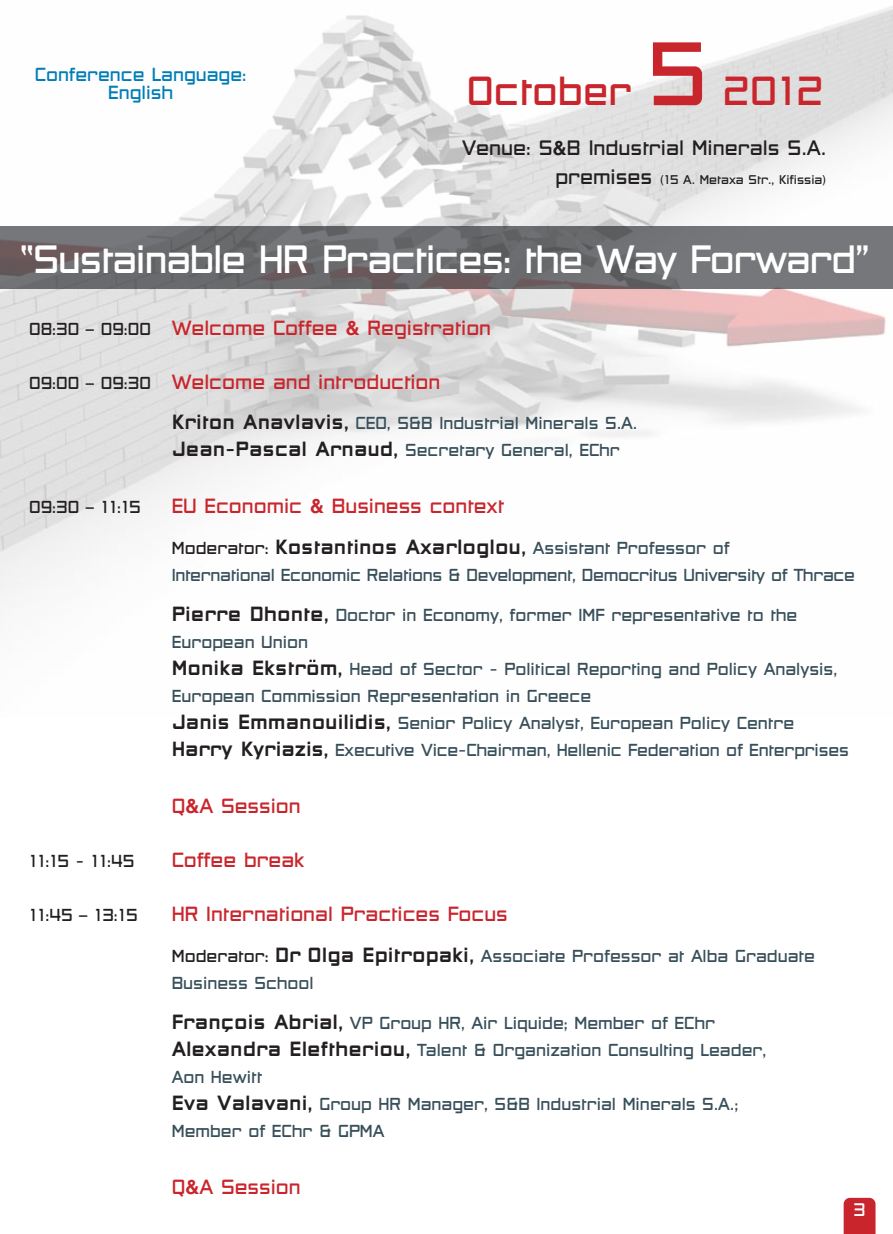
<style>
.page{position:relative;width:893px;height:1234px;background:#fff}
.page>*{position:absolute;margin:0;border:0;box-sizing:border-box;transform-origin:0 0}
.t1{font:300 38.55px "PF Studio";color:#c9252c}
.t2{font:300 37.5px "PF Studio";letter-spacing:-.03em;color:#fff}
.t3{font:300 19.8px "PF Studio";color:#231f20}
.t4{font:300 19.5px/40.5px "PF Studio";color:#c9252c}
.t5{font:300 18px/18px "PF Studio";color:#007db7;text-align:center}
.t6{font:300 17.25px "PF Studio";color:#fff}
.t7{font:300 16.5px/27px "PF Studio";color:#384f5a}
.t8{font:300 16.5px "PF Studio";letter-spacing:-.02em;color:#384f5a}
.t9{font:300 16.5px "PF Studio";color:#231f20}
.t10{font:300 12px "PF Studio";color:#231f20}
.s1{font-size:85.35px}
.s2{font-family:"Helvetica";font-weight:700}
.s3{font-size:19.8px}
.s4{font-size:16.5px;color:#231f20}
.s5{font-family:"Helvetica";font-weight:700;font-size:19.8px}
.s6{font-weight:800;font-size:19.5px;color:#231f20}
.s7{font-weight:800;color:#231f20}
.s8{font-size:16.5px;color:#384f5a}
.s9{color:#231f20}
</style>
<div class="page">
<img style="left:0;top:6px;width:893px;height:657px">
<svg style="left:0;top:226px;width:893px;height:63px;background:#6d6c6f"></svg>
<svg style="left:844px;top:1197px;width:31px;height:36px"></svg>
<svg style="left:309px;top:659px;width:6px;height:3px"></svg>
<p class="t5" style="left:35px;top:65px;width:213px">Conference Language:<br>English</p>
<h1 class="t1" style="left:467px;top:67px;width:358px">October <span class="s1">5</span> 2012</h1>
<p class="t3" style="left:462px;top:135px;width:366px">Venue: S<span class="s2">&amp;</span>B Industrial Minerals S.A.</p>
<p class="t10" style="left:555px;top:172px;width:272px"><span class="s3">premises</span> (15 A. Metaxa Str., Kifissia)</p>
<h2 class="t2" style="left:20px;top:236px;width:852px">“Sustainable HR Practices: the Way Forward”</h2>
<p class="t4" style="left:29px;top:307px;width:464px"><span class="s4">08:30 – 09:00</span> Welcome Coffee <span class="s5">&amp;</span> Registration</p>
<p class="t4" style="left:29px;top:361px;width:413px"><span class="s4">09:00 – 09:30</span> Welcome and introduction</p>
<p class="t7" style="left:172px;top:409px;width:467px"><span class="s6">Kriton Anavlavis,</span> CEO, S&amp;B Industrial Minerals S.A.<br><span class="s6">Jean-Pascal Arnaud,</span> Secretary General, EChr</p>
<p class="t9" style="left:29px;top:497px;width:113px">09:30 – 11:15</p>
<p class="t4" style="left:172px;top:485px;width:559px">EU Economic <span class="s5">&amp;</span> Business context<br><span class="s4">Moderator:</span> <span class="s7">Kostantinos Axarloglou,</span> <span class="s8">Assistant Professor of</span></p>
<p class="t8" style="left:172px;top:564px;width:685px">International Economic Relations &amp; Development, Democritus University of Thrace</p>
<p class="t7" style="left:172px;top:601px;width:679px"><span class="s6">Pierre Dhonte,</span> Doctor in Economy, former IMF representative to the European Union<br><span class="s6">Monika Ekstrom,</span> Head of Sector - Political Reporting and Policy Analysis, European Cοmmission Representation in Greece<br><span class="s6">Janis Emmanouilidis,</span> Senior Policy Analyst, European Policy Centre <span class="s6">Harry Kyriazis,</span> Executive Vice-Chairman, Hellenic Federation of Enterprises</p>
<p class="t4" style="left:172px;top:785px;width:130px">Q<span class="s5">&amp;</span>A Session</p>
<p class="t9" style="left:29px;top:850px;width:107px">11:15 - 11:45</p>
<p class="t4" style="left:172px;top:839px;width:134px">Coffee break</p>
<p class="t9" style="left:29px;top:904px;width:110px">11:45 – 13:15</p>
<p class="t4" style="left:172px;top:893px;width:338px">HR International Practices Focus</p>
<p class="t7" style="left:172px;top:941px;width:645px"><span class="s9">Moderator:</span> <span class="s6">Dr Olga Epitropaki,</span> Associate Professor at Alba Graduate<br>Business School</p>
<p class="t7" style="left:172px;top:1009px;width:596px"><span class="s6">François Abrial,</span> VP Group HR, Air Liquide; Member of EChr <span class="s6">Alexandra Eleftheriou,</span> Talent &amp; Organization Consulting Leader, Aon Hewitt<br><span class="s6">Eva Valavani,</span> Group HR Manager, S&amp;B Industrial Minerals S.A.; Member of EChr &amp; GPMA</p>
<p class="t4" style="left:172px;top:1166px;width:130px">Q<span class="s5">&amp;</span>A Session</p>
<p class="t6" style="left:853px;top:1199px;width:14px">3</p>
</div>
